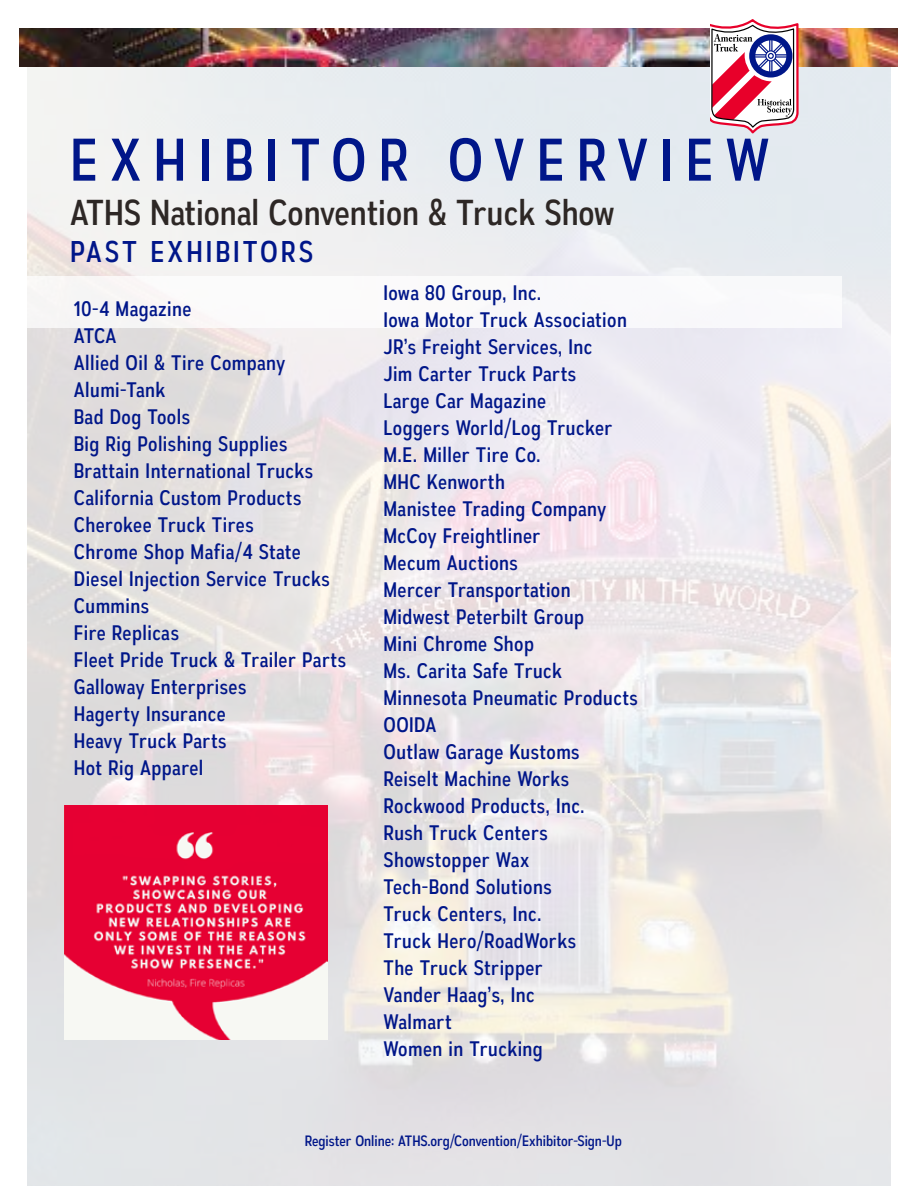
<style>
.page{position:relative;width:918px;height:1188px;background:#fff}
.page>*{position:absolute;margin:0;border:0;box-sizing:border-box;transform-origin:0 0}
.t1{font:60px "Autoradiographic Rg";letter-spacing:.2em;color:#001689}
.t2{font:36px "Autoradiographic Rg";color:#2d2725}
.t3{font:30px "Autoradiographic Rg";letter-spacing:.1em;color:#001689}
.t4{font:21px/27px "Autoradiographic Rg";letter-spacing:.02em;color:#001689}
.t5{font:15px "Autoradiographic Rg";color:#001689}
</style>
<div class="page">
<img style="left:27px;top:67px;width:864px;height:1118px">
<img style="left:20px;top:28px;width:878px;height:39px">
<svg style="left:710px;top:19px;width:89px;height:115px"></svg>
<div style="left:0;top:276px;width:842px;height:51px;background:#fff"></div>
<img style="left:65px;top:805px;width:262px;height:235px">
<h1 class="t1" style="left:70px;top:125px;width:701px">EXHIBITOR OVERVIEW</h1>
<h2 class="t2" style="left:70px;top:192px;width:546px">ATHS National Convention &amp; Truck Show</h2>
<h3 class="t3" style="left:70px;top:234px;width:245px">PAST EXHIBITORS</h3>
<p class="t4" style="left:74px;top:295px;width:274px">10-4 Magazine<br>ATCA<br>Allied Oil &amp; Tire Company<br>Alumi-Tank<br>Bad Dog Tools<br>Big Rig Polishing Supplies<br>Brattain International Trucks<br>California Custom Products<br>Cherokee Truck Tires<br>Chrome Shop Mafia/4 State<br>Diesel Injection Service Trucks<br>Cummins<br>Fire Replicas<br>Fleet Pride Truck &amp; Trailer Parts<br>Galloway Enterprises<br>Hagerty Insurance<br>Heavy Truck Parts<br>Hot Rig Apparel</p>
<p class="t4" style="left:384px;top:279px;width:256px">Iowa 80 Group, Inc.<br>Iowa Motor Truck Association<br>JR’s Freight Services, Inc<br>Jim Carter Truck Parts<br>Large Car Magazine<br>Loggers World/Log Trucker<br>M.E. Miller Tire Co.<br>MHC Kenworth<br>Manistee Trading Company<br>McCoy Freightliner<br>Mecum Auctions<br>Mercer Transportation<br>Midwest Peterbilt Group<br>Mini Chrome Shop<br>Ms. Carita Safe Truck<br>Minnesota Pneumatic Products<br>OOIDA<br>Outlaw Garage Kustoms<br>Reiselt Machine Works<br>Rockwood Products, Inc.<br>Rush Truck Centers<br>Showstopper Wax<br>Tech-Bond Solutions<br>Truck Centers, Inc.<br>Truck Hero/RoadWorks<br>The Truck Stripper<br>Vander Haag’s, Inc<br>Walmart<br>Women in Trucking</p>
<p class="t5" style="left:305px;top:1132px;width:319px">Register Online: ATHS.org/Convention/Exhibitor-Sign-Up</p>
</div>
